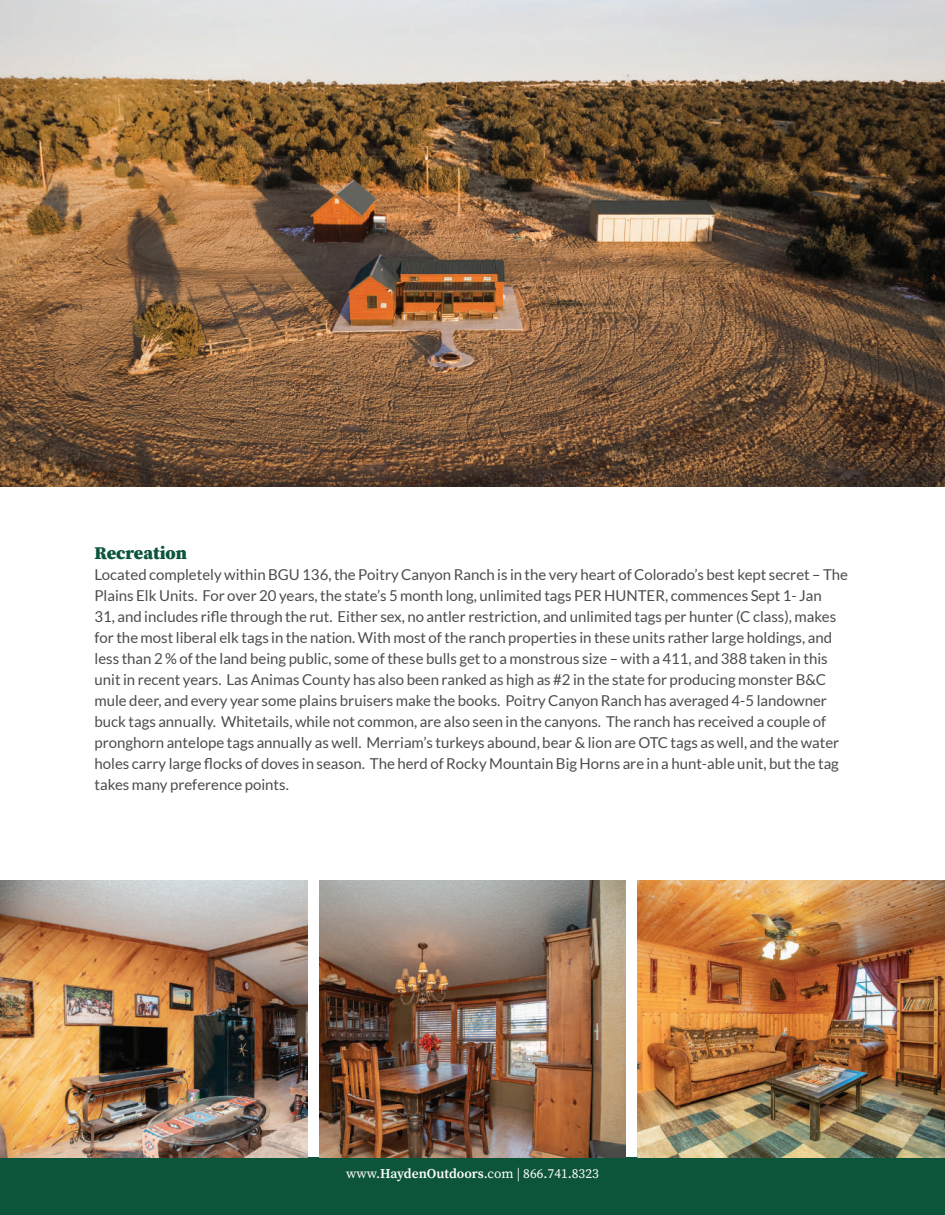
<style>
.page{position:relative;width:945px;height:1215px;background:#fff}
.page>*{position:absolute;margin:0;border:0;box-sizing:border-box;transform-origin:0 0}
.t1{font:900 18px "Source Serif Pro";color:#0d553f}
.t2{font:15px/21px "Lato";color:#4b4c4d}
.t3{font:13.5px "Source Serif Pro";color:#fff}
.s1{font-weight:600}
</style>
<div class="page">
<div style="left:0;top:1158px;width:945px;height:57px;background:#0d553a"></div>
<img style="left:0;top:0;width:945px;height:487px">
<img style="left:319px;top:880px;width:307px;height:278px">
<img style="left:0;top:880px;width:307px;height:278px">
<img style="left:638px;top:880px;width:307px;height:278px">
<p class="t1" style="left:94px;top:541px;width:94px">Recreation</p>
<p class="t2" style="left:94px;top:564px;width:755px">Located completely within BGU 136, the Poitry Canyon Ranch is in the very heart of Colorado’s best kept secret – The Plains Elk Units. For over 20 years, the state’s 5 month long, unlimited tags PER HUNTER, commences Sept 1- Jan<br>31, and includes rifle through the rut. Either sex, no antler restriction, and unlimited tags per hunter (C class), makes for the most liberal elk tags in the nation. With most of the ranch properties in these units rather large holdings, and less than 2 % of the land being public, some of these bulls get to a monstrous size – with a 411, and 388 taken in this unit in recent years. Las Animas County has also been ranked as high as #2 in the state for producing monster B&amp;C mule deer, and every year some plains bruisers make the books. Poitry Canyon Ranch has averaged 4-5 landowner buck tags annually. Whitetails, while not common, are also seen in the canyons. The ranch has received a couple of pronghorn antelope tags annually as well. Merriam’s turkeys abound, bear &amp; lion are OTC tags as well, and the water holes carry large flocks of doves in season. The herd of Rocky Mountain Big Horns are in a hunt-able unit, but the tag takes many preference points.</p>
<p class="t3" style="left:346px;top:1164px;width:254px">www.<span class="s1">HaydenOutdoors</span>.com | 866.741.8323</p>
</div>
